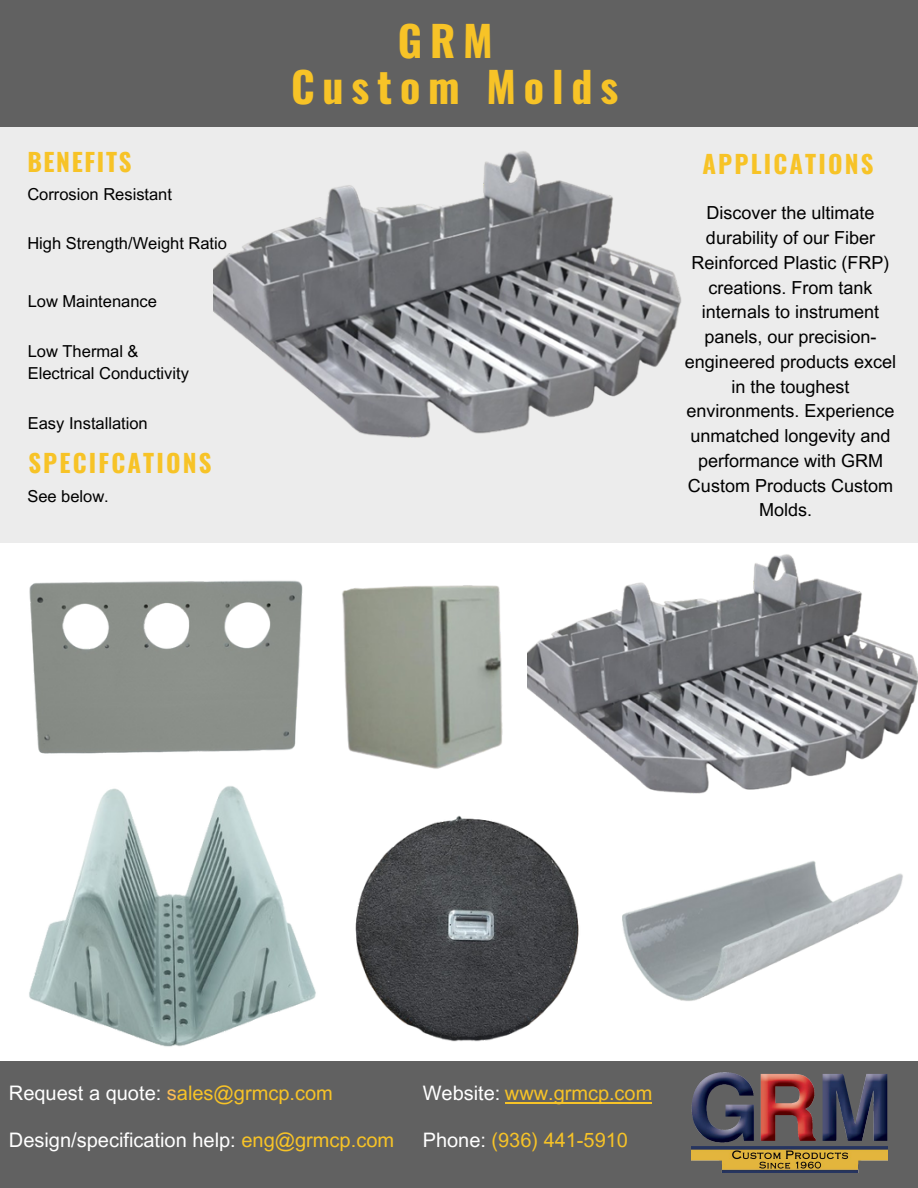
<style>
.page{position:relative;width:918px;height:1188px;background:#fff}
.page>*{position:absolute;margin:0;border:0;box-sizing:border-box;transform-origin:0 0}
.t1{font:700 42px/46.2px "Oswald";letter-spacing:.19em;color:#f7c327;text-align:center}
.t2{font:700 24.75px "Oswald";letter-spacing:.085em;color:#f7c327}
.t3{font:700 24.75px "Oswald";letter-spacing:.065em;color:#f7c327}
.t4{font:19.95px "Arial MT Pro";color:#fff}
.t5{font:19.95px "Arial MT Pro";color:#f7c327}
.t6{font:18px/24.8px "Arial MT Pro";color:#000;text-align:center}
.t7{font:16.5px/22.5px "Arial MT Pro";color:#000}
.s1{color:#fbbd57}
.s2{color:#f7c327}
.s3{color:#fff}
</style>
<div class="page">
<div style="left:0;top:127px;width:918px;height:415px;background:#ececec"></div>
<img style="left:214px;top:129px;width:478px;height:319px">
<img style="left:654px;top:861px;width:249px;height:140px">
<img style="left:29px;top:786px;width:243px;height:261px">
<img style="left:527px;top:535px;width:391px;height:259px">
<img style="left:342px;top:562px;width:191px;height:213px">
<img style="left:272px;top:815px;width:382px;height:227px">
<img style="left:29px;top:580px;width:274px;height:174px">
<div style="left:0;top:0;width:918px;height:127px;background:#616161"></div>
<div style="left:0;top:1061px;width:918px;height:127px;background:#616161"></div>
<hr style="left:505px;top:1102px;width:147px;height:2px;background:#f7c327">
<img style="left:691px;top:1072px;width:197px;height:101px">
<p class="t3" style="left:27px;top:142px;width:106px">BENEFITS</p>
<p class="t7" style="left:27px;top:185px;width:146px">Corrosion Resistant</p>
<h3 class="t7" style="left:27px;top:234px;width:201px">High Strength/Weight Ratio</h3>
<p class="t7" style="left:28px;top:292px;width:131px">Low Maintenance</p>
<p class="t7" style="left:28px;top:342px;width:163px">Low Thermal &amp;<br>Electrical Conductivity</p>
<h3 class="t7" style="left:28px;top:414px;width:122px">Easy Installation</h3>
<h2 class="t2" style="left:28px;top:444px;width:185px">SPECIFCATIONS</h2>
<p class="t7" style="left:27px;top:487px;width:83px">See below.</p>
<h1 class="t1" style="left:291px;top:16px;width:329px">GRM<br>Custom Molds</h1>
<p class="t2" style="left:702px;top:144px;width:173px">APPLICATIONS</p>
<p class="t6" style="left:685px;top:203px;width:213px">Discover the ultimate durability of our Fiber<br>Reinforced Plastic (FRP) creations. From tank internals to instrument panels, our precision&shy;engineered products excel in the toughest environments. Experience unmatched longevity and performance with GRM<br>Custom Products Custom<br>Molds.</p>
<p class="t4" style="left:9px;top:1085px;width:326px">Request a quote: <span class="s1">s</span><span class="s2">ales@grmcp.com</span></p>
<p class="t4" style="left:9px;top:1133px;width:387px">Design/specification help: <span class="s2">eng@grmcp.com</span></p>
<p class="t5" style="left:423px;top:1085px;width:231px"><span class="s3">Website:</span> www.grmcp.com</p>
<p class="t5" style="left:423px;top:1132px;width:207px"><span class="s3">Phone:</span> (936) 441-5910</p>
</div>
